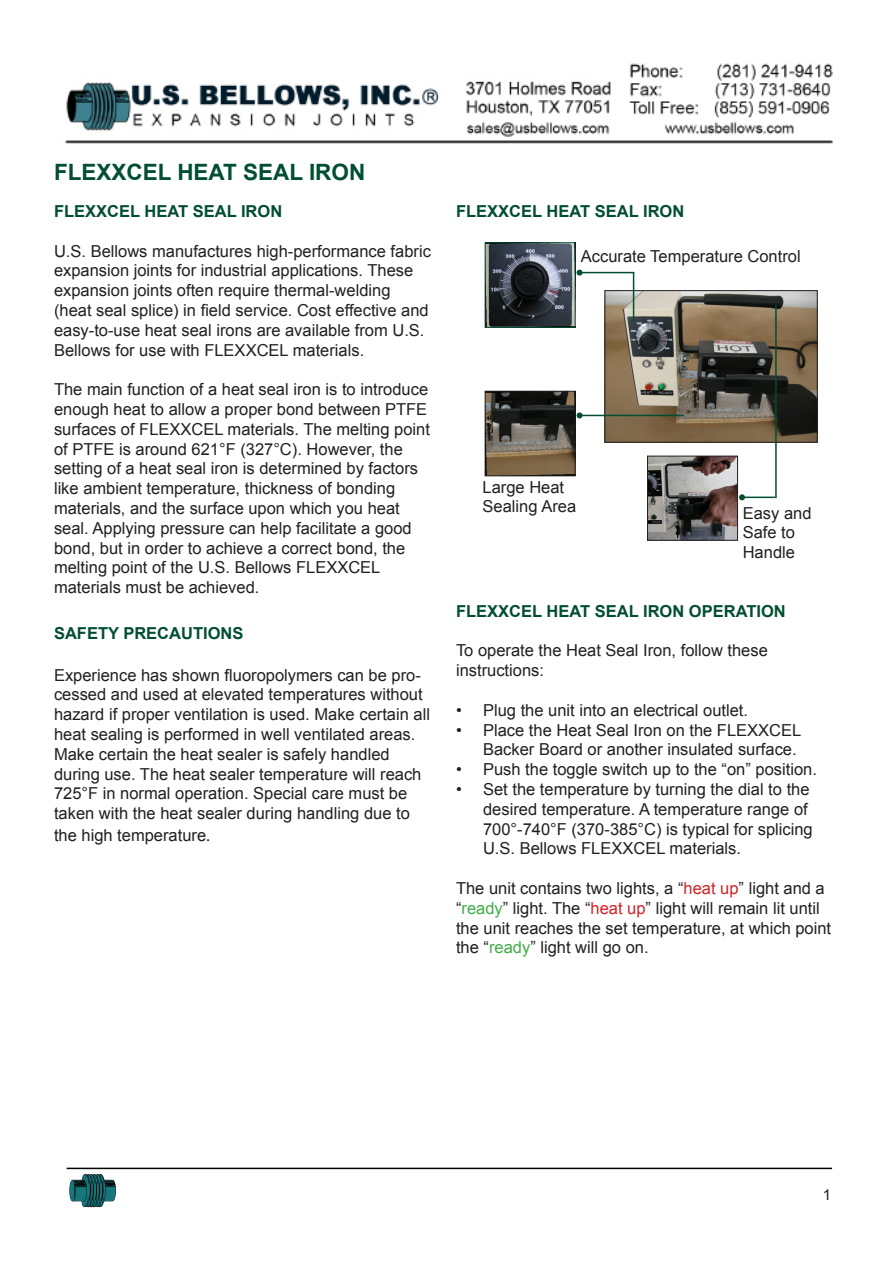
<style>
.page{position:relative;width:893px;height:1263px;background:#fff}
.page>*{position:absolute;margin:0;border:0;box-sizing:border-box;transform-origin:0 0}
.t1{font:700 22.5px "Arial";color:#014e30}
.Body{font:16.5px/19.8px "Arial";color:#231f20}
.Body-2{font:700 16.5px "Arial";color:#014e30}
.t2{font:15px "Arial";color:#231f20}
.s1{font-family:"Minion Pro";font-size:18px}
.s2{color:#d1232a}
.s3{color:#40ae49}
</style>
<div class="page">
<img style="left:65px;top:63px;width:768px;height:81px">
<hr style="left:67px;top:1168px;width:765px;height:1px;background:#000">
<img style="left:69px;top:1174px;width:47px;height:34px">
<img style="left:606px;top:292px;width:210px;height:149px">
<div style="left:604px;top:290px;width:214px;height:153px;border:1px solid #231f20"></div>
<img style="left:487px;top:244px;width:86px;height:82px">
<div style="left:485px;top:242px;width:90px;height:86px;border:1px solid #014e30"></div>
<img style="left:487px;top:393px;width:86px;height:81px">
<div style="left:485px;top:391px;width:90px;height:85px;border:1px solid #231f20"></div>
<img style="left:649px;top:458px;width:87px;height:81px">
<div style="left:647px;top:456px;width:91px;height:85px;border:1px solid #231f20"></div>
<hr style="left:633px;top:272px;width:1px;height:49px;background:#014e30">
<hr style="left:580px;top:272px;width:54px;height:1px;background:#014e30">
<svg style="left:577px;top:270px;width:6px;height:6px"></svg>
<hr style="left:580px;top:415px;width:104px;height:1px;background:#014e30">
<svg style="left:577px;top:412px;width:6px;height:6px"></svg>
<hr style="left:775px;top:304px;width:2px;height:194px;background:#014e30">
<hr style="left:742px;top:497px;width:33px;height:1px;background:#014e30">
<svg style="left:739px;top:494px;width:6px;height:6px"></svg>
<p class="t1" style="left:54px;top:157px;width:313px">FLEXXCEL HEAT SEAL IRON</p>
<p class="Body-2" style="left:54px;top:200px;width:230px">FLEXXCEL HEAT SEAL IRON</p>
<p class="Body" style="left:54px;top:241px;width:378px">U.S. Bellows manufactures high-performance fabric expansion joints for industrial applications. These expansion joints often require thermal-welding (heat seal splice) in field service. Cost effective and easy-to-use heat seal irons are available from U.S.<br>Bellows for use with FLEXXCEL materials.</p>
<p class="Body" style="left:54px;top:380px;width:376px">The main function of a heat seal iron is to introduce enough heat to allow a proper bond between PTFE</p>
<p class="Body" style="left:54px;top:419px;width:377px">surfaces of FLEXXCEL materials. The melting point of PTFE is around 621°F (327°C). However, the</p>
<p class="Body" style="left:54px;top:459px;width:366px">setting of a heat seal iron is determined by factors like ambient temperature, thickness of bonding</p>
<p class="Body" style="left:54px;top:498px;width:359px">materials, and the surface upon which you heat seal. Applying pressure can help facilitate a good bond, but in order to achieve a correct bond, the melting point of the U.S. Bellows FLEXXCEL materials must be achieved.</p>
<p class="Body-2" style="left:54px;top:622px;width:191px">SAFETY PRECAUTIONS</p>
<p class="Body" style="left:54px;top:665px;width:377px">Experience has shown fluoropolymers can be pro&shy;cessed and used at elevated temperatures without hazard if proper ventilation is used. Make certain all heat sealing is performed in well ventilated areas.<br>Make certain the heat sealer is safely handled during use. The heat sealer temperature will reach 725°F in normal operation. Special care must be taken with the heat sealer during handling due to</p>
<p class="Body" style="left:54px;top:825px;width:158px">the high temperature<span class="s1">.</span></p>
<p class="Body-2" style="left:456px;top:200px;width:230px">FLEXXCEL HEAT SEAL IRON</p>
<p class="Body" style="left:581px;top:247px;width:221px">Accurate Temperature Control</p>
<p class="Body" style="left:483px;top:477px;width:95px">Large Heat<br>Sealing Area</p>
<p class="Body" style="left:743px;top:503px;width:70px">Easy and<br>Safe to<br>Handle</p>
<p class="Body-2" style="left:456px;top:600px;width:331px">FLEXXCEL HEAT SEAL IRON OPERATION</p>
<p class="Body" style="left:456px;top:641px;width:313px">To operate the Heat Seal Iron, follow these instructions:</p>
<p class="Body" style="left:456px;top:700px;width:294px">• Plug the unit into an electrical outlet.</p>
<p class="Body" style="left:456px;top:720px;width:347px;text-align:right">• Place the Heat Seal Iron on the FLEXXCEL<br>Backer Board or another insulated surface.</p>
<p class="Body" style="left:456px;top:760px;width:362px">• Push the toggle switch up to the “on” position.</p>
<p class="Body" style="left:483px;top:779px;width:331px;text-indent:-27px">• Set the temperature by turning the dial to the desired temperature. A temperature range of 700°-740°F (370-385°C) is typical for splicing U.S. Bellows FLEXXCEL materials.</p>
<p class="Body" style="left:456px;top:878px;width:377px">The unit contains two lights, a “<span class="s2">heat up</span>” light and a “<span class="s3">ready</span>” light. The “<span class="s2">heat up</span>” light will remain lit until the unit reaches the set temperature, at which point the “<span class="s3">ready</span>” light will go on.</p>
<p class="t2" style="left:823px;top:1185px;width:10px">1</p>
</div>
